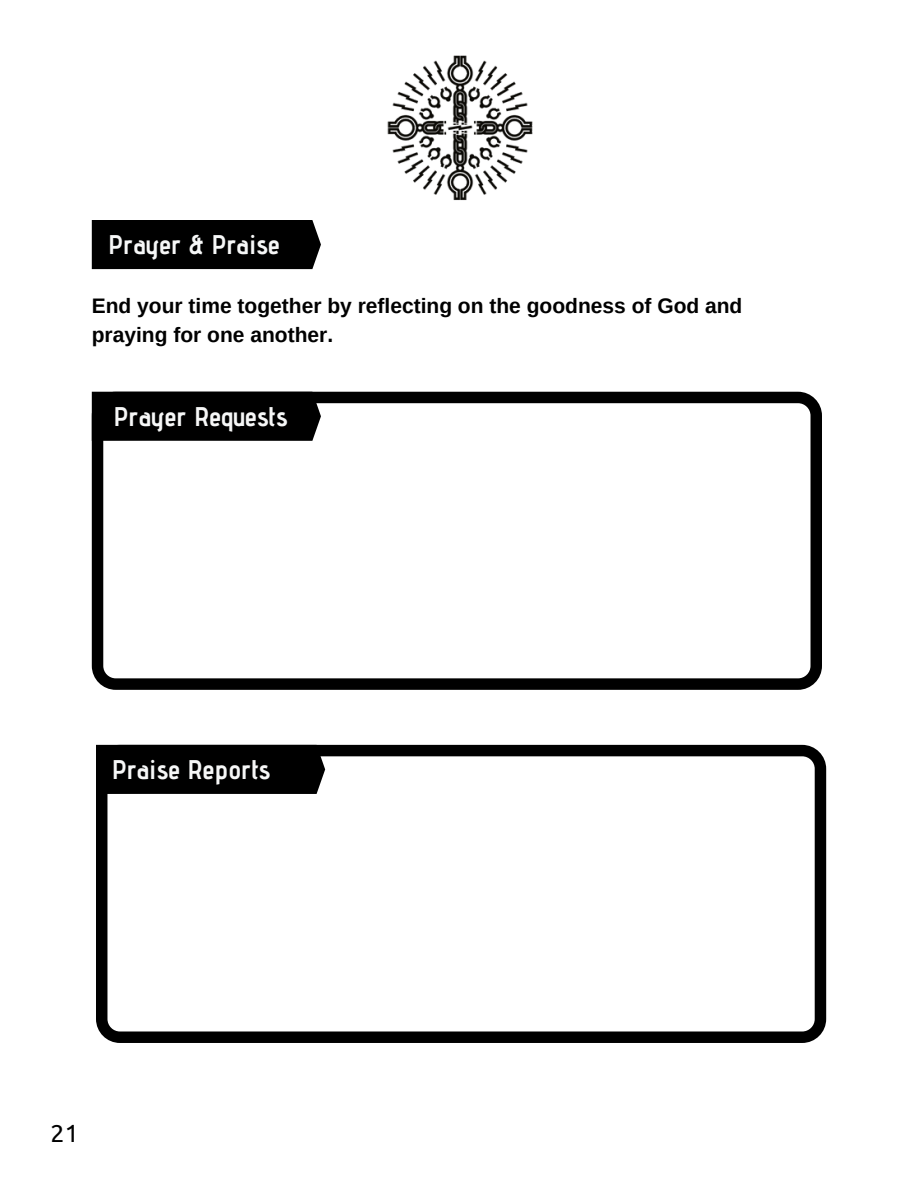
<style>
.page{position:relative;width:918px;height:1188px;background:#fff}
.page>*{position:absolute;margin:0;border:0;box-sizing:border-box;transform-origin:0 0}
.t1{font:700 27px "Advent Pro";color:#f6f7f7}
.t2{font:24.9px "Ubuntu";color:#000}
.t3{font:700 21px/29.2px "Arimo";color:#000}
</style>
<div class="page">
<div style="left:92px;top:220px;width:229px;height:49px;background:#000"></div>
<svg style="left:92px;top:392px;width:730px;height:298px"></svg>
<div style="left:92px;top:392px;width:229px;height:49px;background:#000"></div>
<svg style="left:96px;top:745px;width:730px;height:298px"></svg>
<div style="left:96px;top:745px;width:229px;height:49px;background:#000"></div>
<img style="left:387px;top:55px;width:146px;height:146px">
<p class="t1" style="left:108px;top:228px;width:173px">Prayer &amp; Praise</p>
<p class="t3" style="left:92px;top:291px;width:652px">End your time together by reflecting on the goodness of God and praying for one another.</p>
<p class="t1" style="left:114px;top:399px;width:176px">Prayer Requests</p>
<p class="t1" style="left:112px;top:753px;width:160px">Praise Reports</p>
<p class="t2" style="left:51px;top:1119px;width:30px">21</p>
</div>
